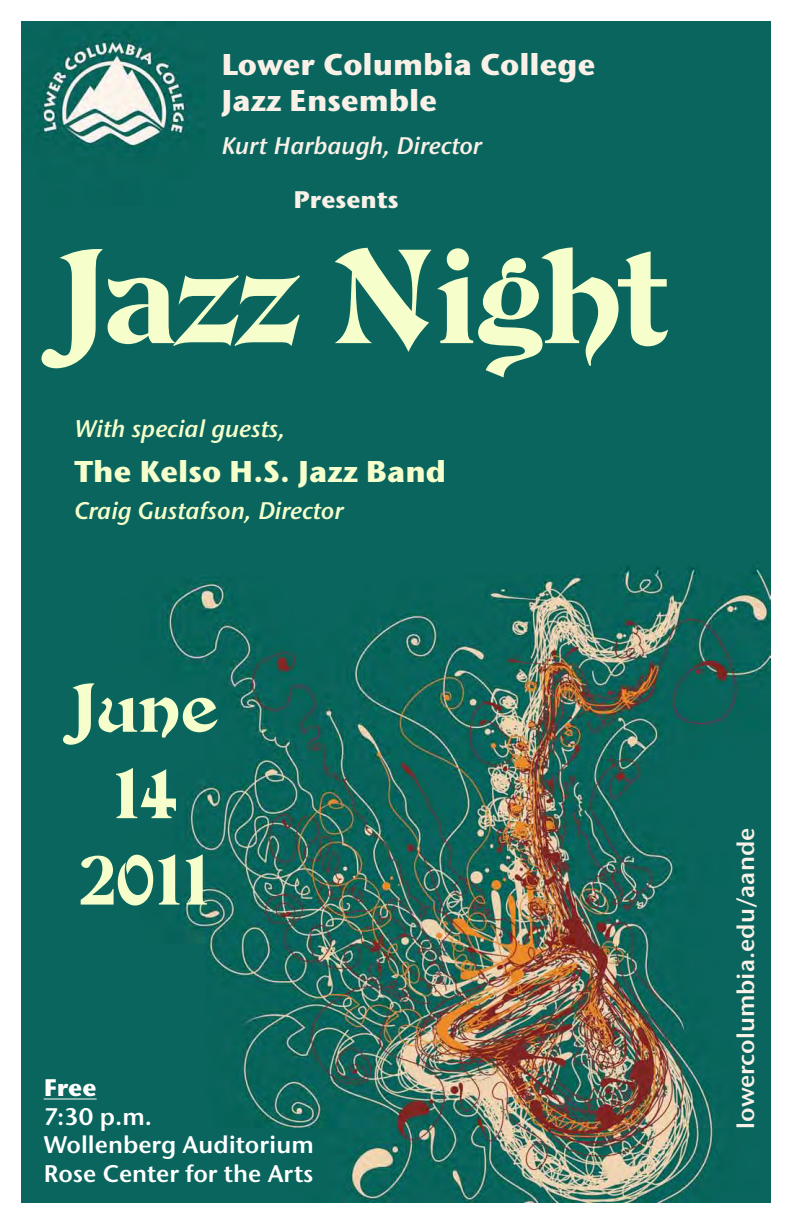
<style>
.page{position:relative;width:792px;height:1224px;background:#fff}
.page>*{position:absolute;margin:0;border:0;box-sizing:border-box;transform-origin:0 0}
.t1{font:140px "De Vinne Orn D";color:#f6ffcc}
.t2{font:72px/86.4px "De Vinne Orn D";color:#f6ffcc;text-align:center}
.t3{font:700 30px/36px "Stone Sans ITC";color:#f9f0e7}
.t4{font:700 30px "Stone Sans ITC";color:#f6ffcc}
.t5{font:24px/28.8px "Stone Sans ITC Semi";color:#fff}
.t6{font:italic 24px "Stone Sans ITC Semi";color:#f6ffcc}
.t7{font:24px "Stone Sans ITC Semi";color:#f9f0e7}
.t8{font:italic 24px "Stone Sans ITC Semi";color:#f9f0e7}
.t9{font:700 24px "Stone Sans ITC";color:#f9f0e7}
.t10{font:700 24px "Stone Sans ITC";color:#fff}
</style>
<div class="page">
<img style="left:22px;top:22px;width:748px;height:1180px">
<hr style="left:44px;top:1099px;width:53px;height:1px;background:#fff">
<p class="t3" style="left:221px;top:46px;width:376px">Lower Columbia College<br>Jazz Ensemble</p>
<p class="t8" style="left:221px;top:131px;width:262px">Kurt Harbaugh, Director</p>
<p class="t9" style="left:293px;top:184px;width:107px">Presents</p>
<h1 class="t1" style="left:58px;top:216px;width:607px">Jazz Night</h1>
<p class="t6" style="left:75px;top:414px;width:213px">With special guests,</p>
<p class="t4" style="left:74px;top:452px;width:373px">The Kelso H.S. Jazz Band</p>
<p class="t6" style="left:74px;top:496px;width:270px">Craig Gustafson, Director</p>
<h2 class="t2" style="left:71px;top:665px;width:148px">June<br>14<br>2011</h2>
<p class="t10" style="left:44px;top:1072px;width:54px">Free</p>
<p class="t5" style="left:44px;top:1101px;width:272px">7:30 p.m.<br>Wollenberg Auditorium<br>Rose Center for the Arts</p>
<p class="t7" style="left:731px;top:1128px;width:302px;rotate:-90deg">lowercolumbia.edu/aande</p>
</div>
